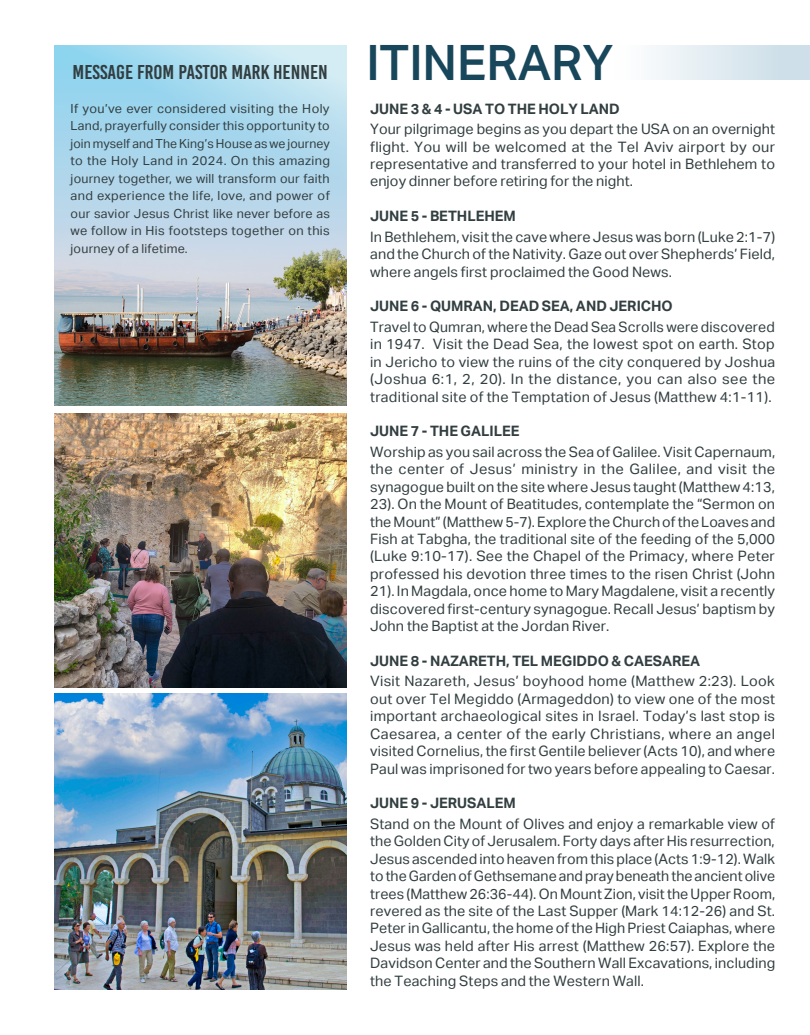
<style>
.page{position:relative;width:810px;height:1035px;background:#fff}
.page>*{position:absolute;margin:0;border:0;box-sizing:border-box;transform-origin:0 0}
.t1{font:500 48.75px "Aktiv Grotesk";color:#18465a}
.t2{font:20px "Bebas Kai";color:#323e40;scale:1.05 1}
.t3{font:14.38px/17.5px "Aktiv Grotesk";letter-spacing:.01em;color:#323e40;text-align:justify}
.t4{font:700 14.38px "Aktiv Grotesk";color:#323e40}
.t5{font:12.5px/17.5px "Aktiv Grotesk";letter-spacing:.03em;color:#323e40;text-align:justify}
</style>
<div class="page">
<img style="left:54px;top:694px;width:292px;height:296px">
<svg style="left:54px;top:45px;width:292px;height:182px;background:#aed9ed"></svg>
<img style="left:54px;top:413px;width:292px;height:274px">
<img style="left:54px;top:227px;width:292px;height:178px">
<div style="left:614px;top:45px;width:196px;height:34px;background:linear-gradient(to right,#fff,#c8dbe6)"></div>
<h2 class="t2" style="left:73px;top:62px;width:245px">MESSAGE FROM PASTOR MARK HENNEN</h2>
<p class="t5" style="left:71px;top:100px;width:261px">If you’ve ever considered visiting the Holy Land, prayerfully consider this opportunity to join myself and The King’s House as we journey to the Holy Land in 2024. On this amazing journey together, we will transform our faith and experience the life, love, and power of our savior Jesus Christ like never before as we follow in His footsteps together on this journey of a lifetime.</p>
<h1 class="t1" style="left:366px;top:35px;width:249px">ITINERARY</h1>
<p class="t4" style="left:370px;top:100px;width:251px">JUNE 3 &amp; 4 - USA TO THE HOLY LAND</p>
<p class="t3" style="left:370px;top:120px;width:407px">Your pilgrimage begins as you depart the USA on an overnight flight. You will be welcomed at the Tel Aviv airport by our representative and transferred to your hotel in Bethlehem to enjoy dinner before retiring for the night.</p>
<p class="t4" style="left:370px;top:208px;width:147px">JUNE 5 - BETHLEHEM</p>
<p class="t3" style="left:370px;top:228px;width:407px">In Bethlehem, visit the cave where Jesus was born (Luke 2:1-7) and the Church of the Nativity. Gaze out over Shepherds’ Field, where angels first proclaimed the Good News.</p>
<p class="t4" style="left:370px;top:298px;width:304px">JUNE 6 - QUMRAN, DEAD SEA, AND JERICHO</p>
<p class="t3" style="left:370px;top:318px;width:407px">Travel to Qumran, where the Dead Sea Scrolls were discovered in 1947. Visit the Dead Sea, the lowest spot on earth. Stop in Jericho to view the ruins of the city conquered by Joshua (Joshua 6:1, 2, 20). In the distance, you can also see the traditional site of the Temptation of Jesus (Matthew 4:1-11).</p>
<p class="t4" style="left:370px;top:423px;width:151px">JUNE 7 - THE GALILEE</p>
<p class="t3" style="left:370px;top:443px;width:407px">Worship as you sail across the Sea of Galilee. Visit Capernaum, the center of Jesus’ ministry in the Galilee, and visit the synagogue built on the site where Jesus taught (Matthew 4:13, 23). On the Mount of Beatitudes, contemplate the “Sermon on the Mount” (Matthew 5-7). Explore the Church of the Loaves and Fish at Tabgha, the traditional site of the feeding of the 5,000 (Luke 9:10-17). See the Chapel of the Primacy, where Peter professed his devotion three times to the risen Christ (John 21). In Magdala, once home to Mary Magdalene, visit a recently discovered first-century synagogue. Recall Jesus’ baptism by John the Baptist at the Jordan River.</p>
<p class="t4" style="left:370px;top:653px;width:332px">JUNE 8 - NAZARETH, TEL MEGIDDO &amp; CAESAREA</p>
<p class="t3" style="left:370px;top:673px;width:407px">Visit Nazareth, Jesus’ boyhood home (Matthew 2:23). Look out over Tel Megiddo (Armageddon) to view one of the most important archaeological sites in Israel. Today’s last stop is Caesarea, a center of the early Christians, where an angel visited Cornelius, the first Gentile believer (Acts 10), and where Paul was imprisoned for two years before appealing to Caesar.</p>
<p class="t4" style="left:370px;top:795px;width:147px">JUNE 9 - JERUSALEM</p>
<p class="t3" style="left:370px;top:815px;width:407px">Stand on the Mount of Olives and enjoy a remarkable view of the Golden City of Jerusalem. Forty days after His resurrection, Jesus ascended into heaven from this place (Acts 1:9-12). Walk to the Garden of Gethsemane and pray beneath the ancient olive trees (Matthew 26:36-44). On Mount Zion, visit the Upper Room, revered as the site of the Last Supper (Mark 14:12-26) and St.<br>Peter in Gallicantu, the home of the High Priest Caiaphas, where Jesus was held after His arrest (Matthew 26:57). Explore the Davidson Center and the Southern Wall Excavations, including the Teaching Steps and the Western Wall.</p>
</div>
